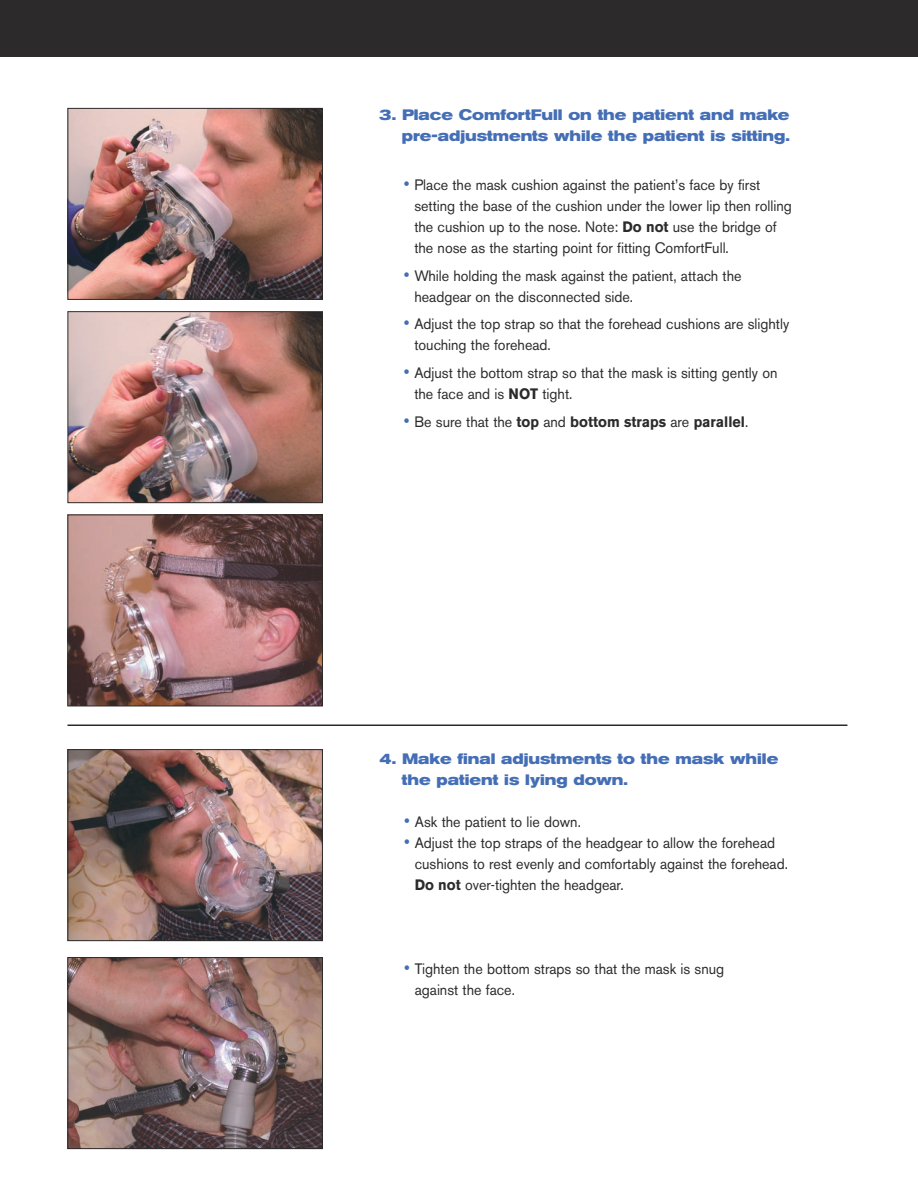
<style>
.page{position:relative;width:918px;height:1188px;background:#fff}
.page>*{position:absolute;margin:0;border:0;box-sizing:border-box;transform-origin:0 0}
.t1{font:15px/21px "Akzidenz Grotesk BE";color:#2c2a2a;scale:.95 1}
.t2{font:700 expanded 15px/21px "Akzidenz Grotesk BE";color:#446eb5;text-align:right;scale:.95 1}
.t3{font:700 15px "Akzidenz Grotesk BE";color:#2c2a2a;scale:.95 1}
.s1{font-size:18px;color:#446eb5}
.s2{font-weight:700}
.s3{font-weight:400;font-size:18px;color:#446eb5}
.s4{font-weight:400}
</style>
<div class="page">
<div style="left:0;top:0;width:918px;height:57px;background:#2c2a2a"></div>
<img style="left:70px;top:110px;width:251px;height:188px">
<div style="left:68px;top:108px;width:255px;height:192px;border:1px solid #2c2a2a"></div>
<img style="left:70px;top:313px;width:251px;height:188px">
<div style="left:68px;top:311px;width:255px;height:192px;border:1px solid #2c2a2a"></div>
<img style="left:70px;top:517px;width:251px;height:187px">
<div style="left:68px;top:515px;width:255px;height:191px;border:1px solid #2c2a2a"></div>
<hr style="left:68px;top:724px;width:779px;height:2px;background:#2c2a2a">
<img style="left:70px;top:751px;width:251px;height:188px">
<div style="left:68px;top:749px;width:255px;height:192px;border:1px solid #2c2a2a"></div>
<img style="left:70px;top:959px;width:251px;height:188px">
<div style="left:68px;top:957px;width:255px;height:192px;border:1px solid #2c2a2a"></div>
<p class="t2" style="left:380px;top:106px;width:433px">3. Place ComfortFull on the patient and make pre-adjustments while the patient is sitting.</p>
<p class="t1" style="left:414px;top:176px;width:399px;text-indent:-11px"><span class="s1">•</span> Place the mask cushion against the patient’s face by first setting the base of the cushion under the lower lip then rolling the cushion up to the nose. Note: <span class="s2">Do not</span> use the bridge of the nose as the starting point for fitting ComfortFull.</p>
<p class="t1" style="left:414px;top:266px;width:346px;text-indent:-11px"><span class="s1">•</span> While holding the mask against the patient, attach the headgear on the disconnected side.</p>
<p class="t1" style="left:414px;top:315px;width:396px;text-indent:-11px"><span class="s1">•</span> Adjust the top strap so that the forehead cushions are slightly touching the forehead.</p>
<p class="t1" style="left:414px;top:364px;width:384px;text-indent:-11px"><span class="s1">•</span> Adjust the bottom strap so that the mask is sitting gently on the face and is <span class="s2">NOT</span> tight.</p>
<p class="t3" style="left:404px;top:416px;width:364px"><span class="s3">•</span> <span class="s4">Be sure that the</span> top <span class="s4">and</span> bottom straps <span class="s4">are</span> parallel<span class="s4">.</span></p>
<p class="t2" style="left:402px;top:749px;width:398px;text-align:left;text-indent:-22px">4. Make final adjustments to the mask while the patient is lying down.</p>
<p class="t1" style="left:404px;top:812px;width:188px"><span class="s1">•</span> Ask the patient to lie down.</p>
<p class="t1" style="left:415px;top:833px;width:394px;text-indent:-11px"><span class="s1">•</span> Adjust the top straps of the headgear to allow the forehead cushions to rest evenly and comfortably against the forehead.<br><span class="s2">Do not</span> over-tighten the headgear.</p>
<p class="t1" style="left:415px;top:959px;width:327px;text-indent:-11px"><span class="s1">•</span> Tighten the bottom straps so that the mask is snug against the face.</p>
</div>
